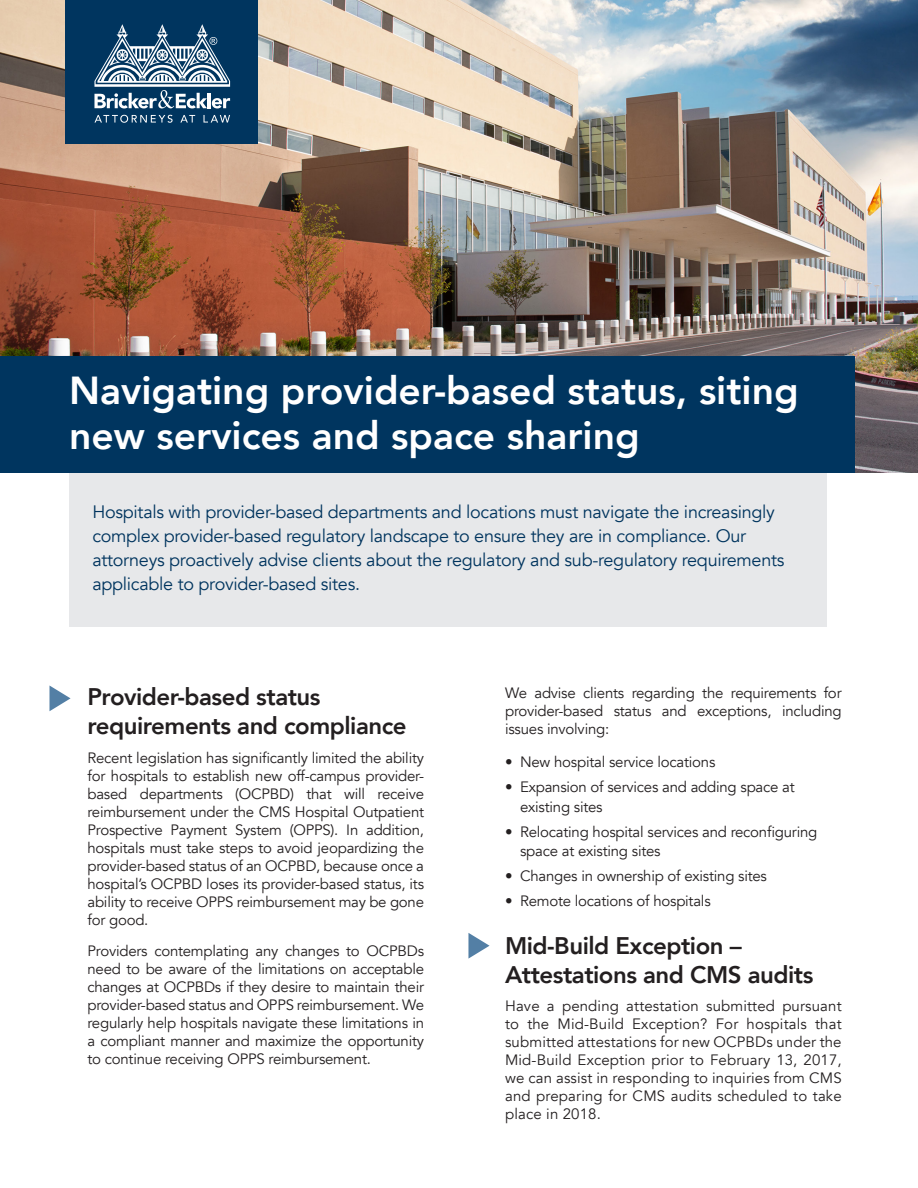
<style>
.page{position:relative;width:918px;height:1188px;background:#fff}
.page>*{position:absolute;margin:0;border:0;box-sizing:border-box;transform-origin:0 0}
.t1{font:800 39px/45px "Avenir LT Com";color:#fff}
.Subtitle{font:800 24px/28.8px "Avenir LT Com";letter-spacing:-.02em;color:#231f20}
.Intro_text{font:18px/24px "Avenir LT Com";letter-spacing:-.015em;color:#00345e}
.Text{font:15px/18px "Avenir LT Com";letter-spacing:-.015em;color:#231f20;text-align:justify}
.Bullets{font:15px/19.5px "Avenir LT Com";letter-spacing:-.015em;color:#231f20}
</style>
<div class="page">
<img style="left:0;top:0;width:918px;height:473px">
<div style="left:69px;top:473px;width:757px;height:153px;background:#e6e7e9"></div>
<div style="left:66px;top:0;width:192px;height:143px;background:#00355f"></div>
<svg style="left:94px;top:115px;width:79px;height:8px"></svg>
<svg style="left:180px;top:115px;width:15px;height:8px"></svg>
<svg style="left:204px;top:115px;width:26px;height:8px"></svg>
<svg style="left:94px;top:24px;width:136px;height:84px"></svg>
<div style="left:0;top:356px;width:854px;height:117px;background:#00355f"></div>
<svg style="left:50px;top:686px;width:21px;height:25px"></svg>
<svg style="left:468px;top:933px;width:22px;height:26px"></svg>
<p class="t1" style="left:69px;top:368px;width:731px">Navigating provider-based status, siting new services and space sharing</p>
<p class="Intro_text" style="left:92px;top:500px;width:694px">Hospitals with provider-based departments and locations must navigate the increasingly complex provider-based regulatory landscape to ensure they are in compliance. Our attorneys proactively advise clients about the regulatory and sub-regulatory requirements applicable to provider-based sites.</p>
<p class="Subtitle" style="left:87px;top:683px;width:321px">Provider-based status requirements and compliance</p>
<p class="Text" style="left:87px;top:749px;width:338px">Recent legislation has significantly limited the ability for hospitals to establish new off-campus provider&shy;based departments (OCPBD) that will receive reimbursement under the CMS Hospital Outpatient Prospective Payment System (OPPS). In addition, hospitals must take steps to avoid jeopardizing the provider-based status of an OCPBD, because once a hospital’s OCPBD loses its provider-based status, its ability to receive OPPS reimbursement may be gone for good.</p>
<p class="Text" style="left:87px;top:942px;width:338px">Providers contemplating any changes to OCPBDs need to be aware of the limitations on acceptable changes at OCPBDs if they desire to maintain their provider-based status and OPPS reimbursement. We regularly help hospitals navigate these limitations in a compliant manner and maximize the opportunity to continue receiving OPPS reimbursement.</p>
<p class="Text" style="left:505px;top:685px;width:338px">We advise clients regarding the requirements for provider-based status and exceptions, including issues involving:</p>
<p class="Bullets" style="left:505px;top:753px;width:212px">• New hospital service locations</p>
<p class="Bullets" style="left:520px;top:778px;width:276px;text-indent:-15px">• Expansion of services and adding space at existing sites</p>
<p class="Bullets" style="left:520px;top:822px;width:299px;text-indent:-15px">• Relocating hospital services and reconfiguring space at existing sites</p>
<p class="Bullets" style="left:505px;top:867px;width:263px">• Changes in ownership of existing sites</p>
<p class="Bullets" style="left:505px;top:891px;width:207px">• Remote locations of hospitals</p>
<p class="Subtitle" style="left:505px;top:931px;width:310px">Mid-Build Exception –<br>Attestations and CMS audits</p>
<p class="Text" style="left:505px;top:997px;width:338px">Have a pending attestation submitted pursuant to the Mid-Build Exception? For hospitals that submitted attestations for new OCPBDs under the Mid-Build Exception prior to February 13, 2017, we can assist in responding to inquiries from CMS and preparing for CMS audits scheduled to take place in 2018.</p>
</div>
